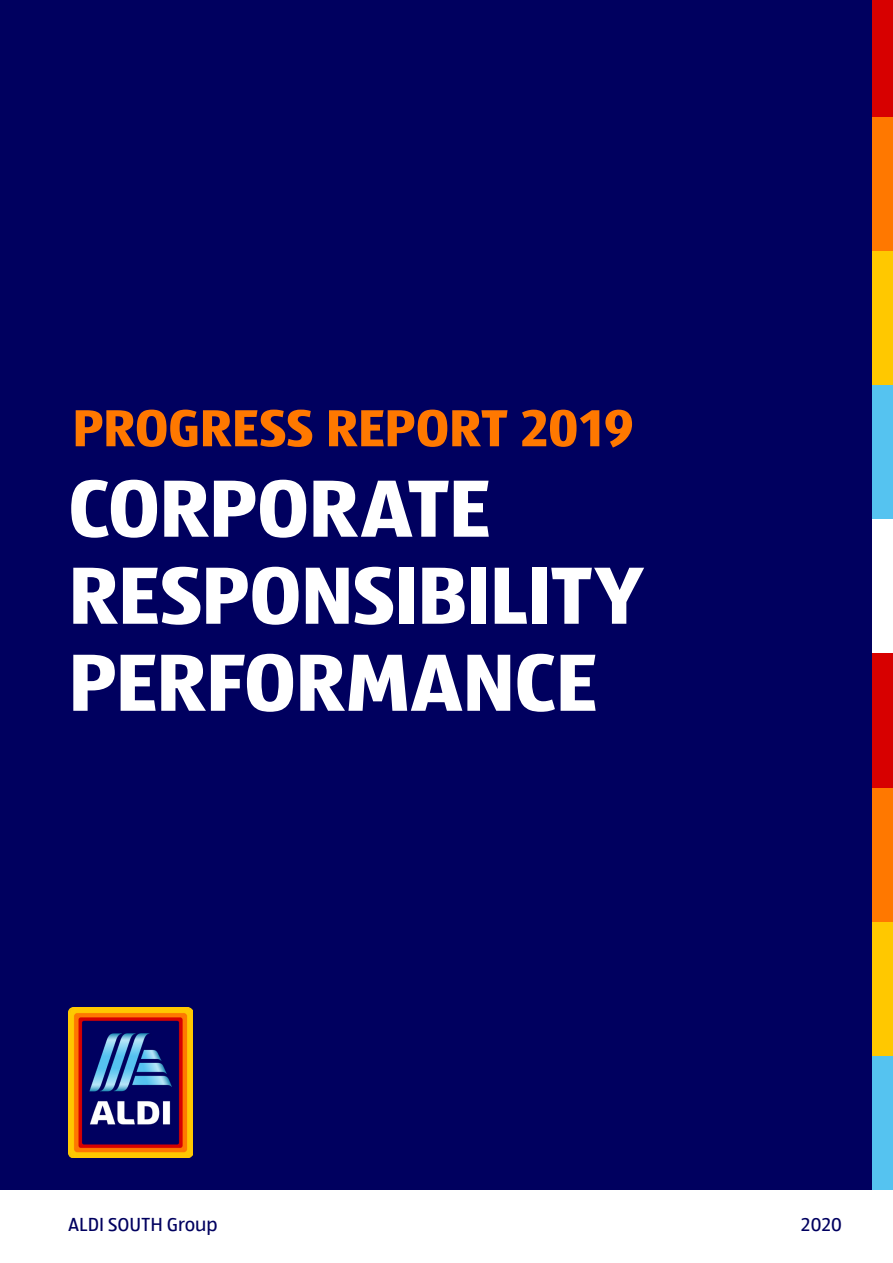
<style>
.page{position:relative;width:893px;height:1263px;background:#fff}
.page>*{position:absolute;margin:0;border:0;box-sizing:border-box;transform-origin:0 0}
.t1{font:700 84px/87px "ALDISUED Office";letter-spacing:-.01em;color:#fff}
.t2{font:700 54px "ALDISUED Office";letter-spacing:-.01em;color:#ff7800}
.t3{font:19.5px "ALDISUED Office";color:#00005f}
</style>
<div class="page">
<div style="left:0;top:0;width:872px;height:1190px;background:#00005f"></div>
<img style="left:68px;top:1008px;width:124px;height:149px">
<div style="left:872px;top:0;width:21px;height:117px;background:#d70000"></div>
<div style="left:872px;top:117px;width:21px;height:134px;background:#ff7800"></div>
<div style="left:872px;top:251px;width:21px;height:134px;background:#ffc800"></div>
<div style="left:872px;top:385px;width:21px;height:135px;background:#55c3f0"></div>
<div style="left:872px;top:654px;width:21px;height:134px;background:#d70000"></div>
<div style="left:872px;top:788px;width:21px;height:134px;background:#ff7800"></div>
<div style="left:872px;top:922px;width:21px;height:134px;background:#ffc800"></div>
<div style="left:872px;top:1056px;width:21px;height:134px;background:#55c3f0"></div>
<p class="t2" style="left:72px;top:391px;width:563px">PROGRESS REPORT 2019</p>
<p class="t1" style="left:68px;top:462px;width:577px">CORPORATE<br>RESPONSIBILITY<br>PERFORMANCE</p>
<p class="t3" style="left:68px;top:1212px;width:151px">ALDI SOUTH Group</p>
<p class="t3" style="left:800px;top:1212px;width:43px">2020</p>
</div>
